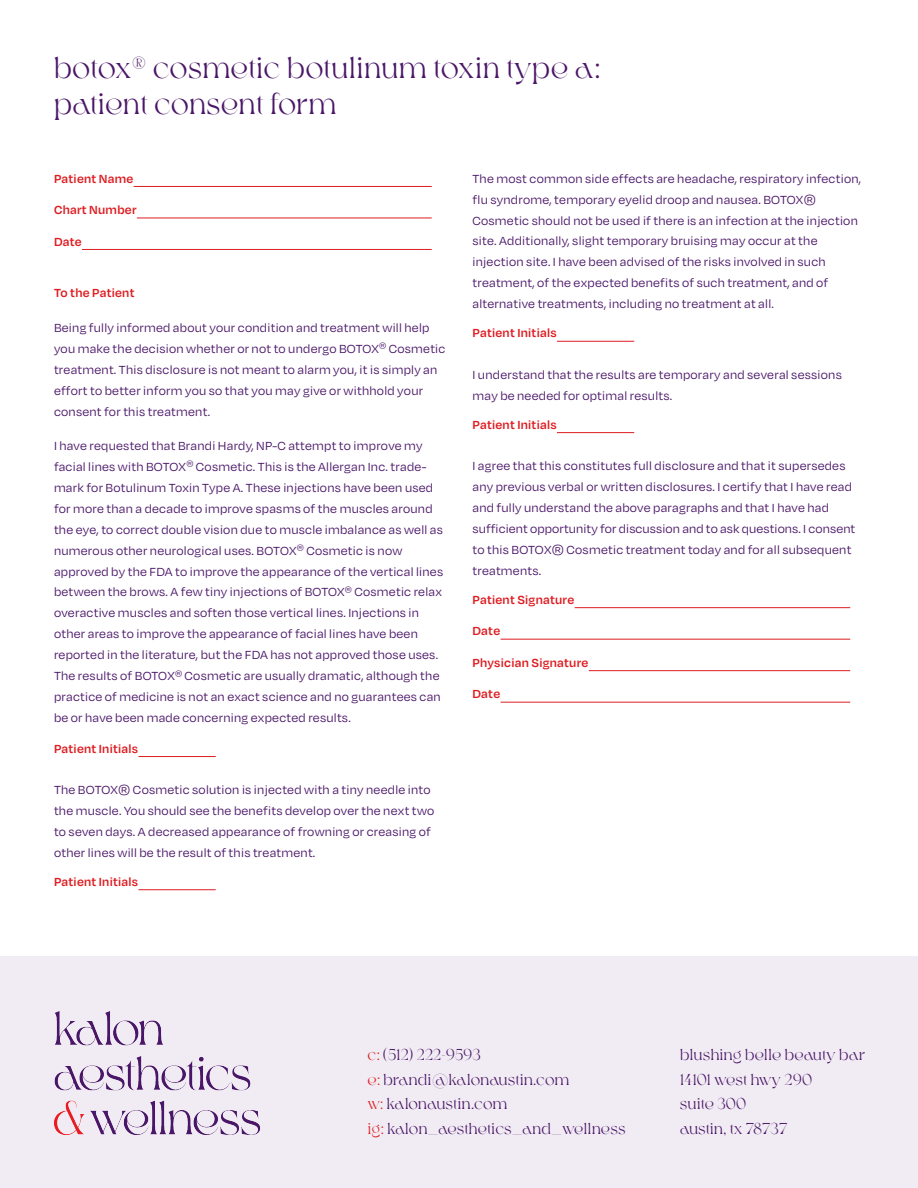
<style>
.page{position:relative;width:918px;height:1188px;background:#fff}
.page>*{position:absolute;margin:0;border:0;box-sizing:border-box;transform-origin:0 0}
.t1{font:300 30px "Crake";letter-spacing:.035em;color:#4a1668}
.t2{font:300 15.75px "Crake";letter-spacing:.035em;color:#4a1668}
.t3{font:13.5px/21px "Degular";letter-spacing:.02em;color:#4a1668}
.t4{font:600 13.5px "Degular";letter-spacing:.02em;color:#de1c21}
.s1{color:#de1c21}
</style>
<div class="page">
<hr style="left:134px;top:186px;width:298px;height:1px;background:#de1c21">
<hr style="left:137px;top:218px;width:295px;height:1px;background:#de1c21">
<hr style="left:82px;top:249px;width:350px;height:1px;background:#de1c21">
<hr style="left:138px;top:756px;width:78px;height:1px;background:#de1c21">
<hr style="left:138px;top:889px;width:78px;height:1px;background:#de1c21">
<hr style="left:557px;top:341px;width:77px;height:1px;background:#de1c21">
<hr style="left:557px;top:432px;width:77px;height:1px;background:#de1c21">
<hr style="left:575px;top:607px;width:275px;height:1px;background:#de1c21">
<hr style="left:501px;top:639px;width:349px;height:1px;background:#de1c21">
<hr style="left:589px;top:670px;width:261px;height:1px;background:#de1c21">
<hr style="left:501px;top:702px;width:349px;height:1px;background:#de1c21">
<div style="left:0;top:956px;width:918px;height:232px;background:#f1ecf3"></div>
<img style="left:54px;top:1011px;width:206px;height:124px">
<p class="t1" style="left:54px;top:50px;width:547px">botox® cosmetic botulinum toxin type a:</p>
<p class="t1" style="left:54px;top:86px;width:284px">patient consent form</p>
<p class="t4" style="left:54px;top:170px;width:81px">Patient Name</p>
<p class="t4" style="left:54px;top:202px;width:84px">Chart Number</p>
<p class="t4" style="left:54px;top:233px;width:29px">Date</p>
<p class="t4" style="left:54px;top:285px;width:82px">To the Patient</p>
<p class="t3" style="left:54px;top:317px;width:393px">Being fully informed about your condition and treatment will help you make the decision whether or not to undergo BOTOX<sup>®</sup> Cosmetic treatment. This disclosure is not meant to alarm you, it is simply an effort to better inform you so that you may give or withhold your consent for this treatment.</p>
<p class="t3" style="left:54px;top:435px;width:391px">I have requested that Brandi Hardy, NP-C attempt to improve my facial lines with BOTOX<sup>®</sup> Cosmetic. This is the Allergan Inc. trade&shy;mark for Botulinum Toxin Type A. These injections have been used for more than a decade to improve spasms of the muscles around the eye, to correct double vision due to muscle imbalance as well as numerous other neurological uses. BOTOX<sup>®</sup> Cosmetic is now approved by the FDA to improve the appearance of the vertical lines between the brows. A few tiny injections of BOTOX<sup>®</sup> Cosmetic relax overactive muscles and soften those vertical lines. Injections in other areas to improve the appearance of facial lines have been reported in the literature, but the FDA has not approved those uses.<br>The results of BOTOX<sup>®</sup> Cosmetic are usually dramatic, although the practice of medicine is not an exact science and no guarantees can be or have been made concerning expected results.</p>
<p class="t4" style="left:54px;top:740px;width:86px">Patient Initials</p>
<p class="t3" style="left:54px;top:779px;width:382px">The BOTOX® Cosmetic solution is injected with a tiny needle into the muscle. You should see the benefits develop over the next two to seven days. A decreased appearance of frowning or creasing of other lines will be the result of this treatment.</p>
<p class="t4" style="left:54px;top:873px;width:86px">Patient Initials</p>
<p class="t3" style="left:472px;top:167px;width:390px">The most common side effects are headache, respiratory infection, flu syndrome, temporary eyelid droop and nausea. BOTOX® Cosmetic should not be used if there is an infection at the injection site. Additionally, slight temporary bruising may occur at the injection site. I have been advised of the risks involved in such treatment, of the expected benefits of such treatment, and of alternative treatments, including no treatment at all.</p>
<p class="t4" style="left:472px;top:325px;width:86px">Patient Initials</p>
<p class="t3" style="left:472px;top:363px;width:371px">I understand that the results are temporary and several sessions may be needed for optimal results.</p>
<p class="t4" style="left:472px;top:416px;width:86px">Patient Initials</p>
<p class="t3" style="left:472px;top:455px;width:384px">I agree that this constitutes full disclosure and that it supersedes any previous verbal or written disclosures. I certify that I have read and fully understand the above paragraphs and that I have had sufficient opportunity for discussion and to ask questions. I consent to this BOTOX® Cosmetic treatment today and for all subsequent treatments.</p>
<p class="t4" style="left:472px;top:591px;width:103px">Patient Signature</p>
<p class="t4" style="left:472px;top:623px;width:29px">Date</p>
<p class="t4" style="left:472px;top:654px;width:117px">Physician Signature</p>
<p class="t4" style="left:472px;top:686px;width:29px">Date</p>
<p class="t2" style="left:368px;top:1045px;width:114px"><span class="s1">c:</span> (512) 222-9593</p>
<p class="t2" style="left:368px;top:1070px;width:203px"><span class="s1">e:</span> brandi@kalonaustin.com</p>
<p class="t2" style="left:368px;top:1095px;width:141px"><span class="s1">w:</span> kalonaustin.com</p>
<p class="t2" style="left:368px;top:1119px;width:259px"><span class="s1">ig:</span> kalon_aesthetics_and_wellness</p>
<p class="t2" style="left:680px;top:1045px;width:186px">blushing belle beauty bar</p>
<p class="t2" style="left:680px;top:1070px;width:133px">14101 west hwy 290</p>
<p class="t2" style="left:680px;top:1095px;width:67px">suite 300</p>
<p class="t2" style="left:680px;top:1119px;width:109px">austin, tx 78737</p>
</div>
